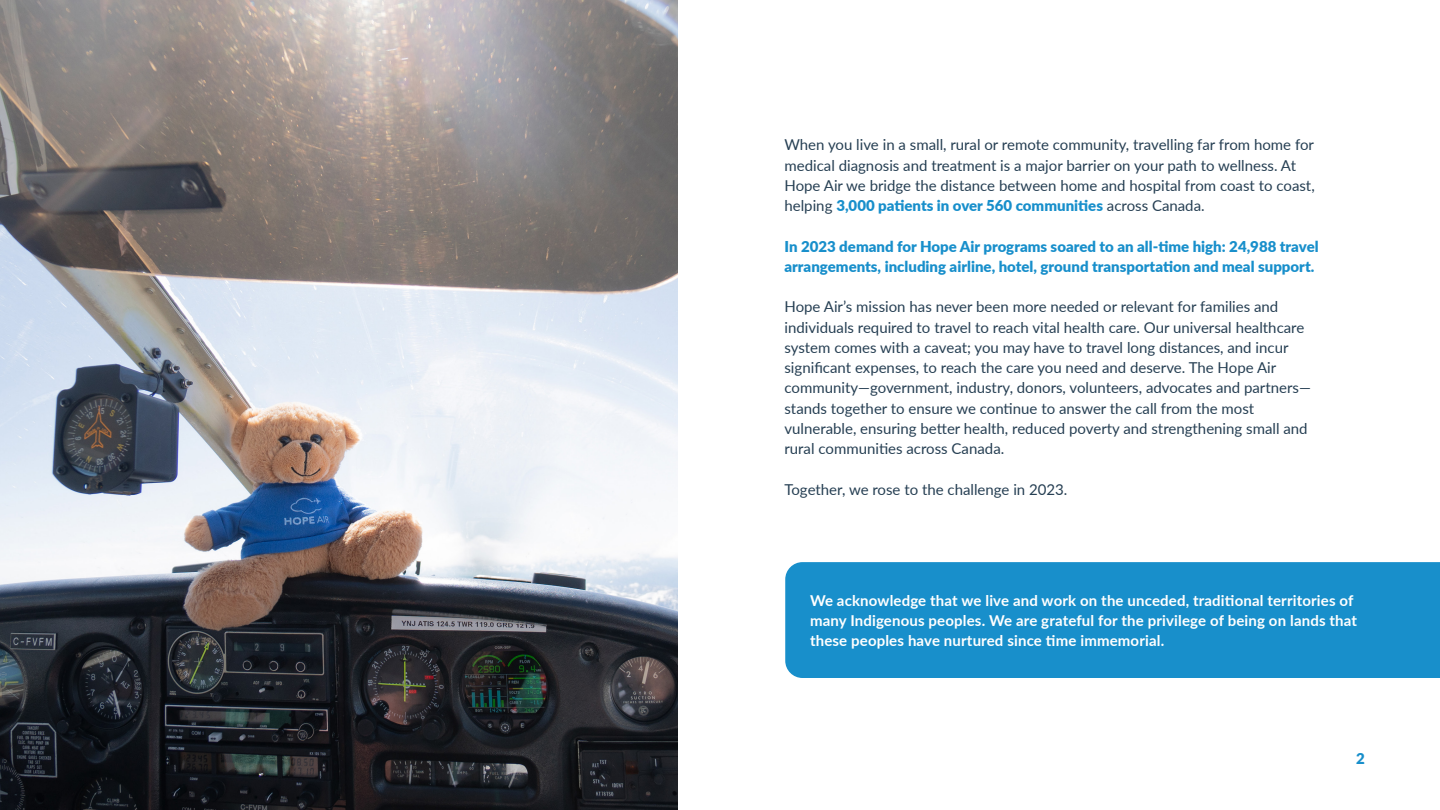
<style>
.page{position:relative;width:1440px;height:810px;background:#fff}
.page>*{position:absolute;margin:0;border:0;box-sizing:border-box;transform-origin:0 0}
.t1{font:15px/20.2px "Lato";color:#263f53}
.Lato_Black_white_text-4{font:700 15px/20.2px "Lato";letter-spacing:.01em;color:#fff}
.t2{font:900 15px/20.2px "Lato";color:#188fcb}
.s1{font-weight:900;color:#188fcb}
</style>
<div class="page">
<div style="left:785px;top:562px;width:655px;height:116px;background:#188fcb"></div>
<img style="left:0;top:0;width:677px;height:810px">
<p class="t1" style="left:784px;top:134px;width:532px">When you live in a small, rural or remote community, travelling far from home for medical diagnosis and treatment is a major barrier on your path to wellness. At Hope Air we bridge the distance between home and hospital from coast to coast, helping <span class="s1">3,000 patients in over 560 communities</span> across Canada.</p>
<p class="t2" style="left:784px;top:235px;width:536px">In 2023 demand for Hope Air programs soared to an all-time high: 24,988 travel arrangements, including airline, hotel, ground transportation and meal support.</p>
<p class="t1" style="left:784px;top:296px;width:528px">Hope Air’s mission has never been more needed or relevant for families and individuals required to travel to reach vital health care. Our universal healthcare system comes with a caveat; you may have to travel long distances, and incur significant expenses, to reach the care you need and deserve. The Hope Air community—government, industry, donors, volunteers, advocates and partners— stands together to ensure we continue to answer the call from the most vulnerable, ensuring better health, reduced poverty and strengthening small and rural communities across Canada.</p>
<p class="t1" style="left:784px;top:478px;width:284px">Together, we rose to the challenge in 2023.</p>
<p class="Lato_Black_white_text-4" style="left:810px;top:590px;width:549px">We acknowledge that we live and work on the unceded, traditional territories of many Indigenous peoples. We are grateful for the privilege of being on lands that these peoples have nurtured since time immemorial.</p>
<p class="t2" style="left:1356px;top:747px;width:10px">2</p>
</div>
